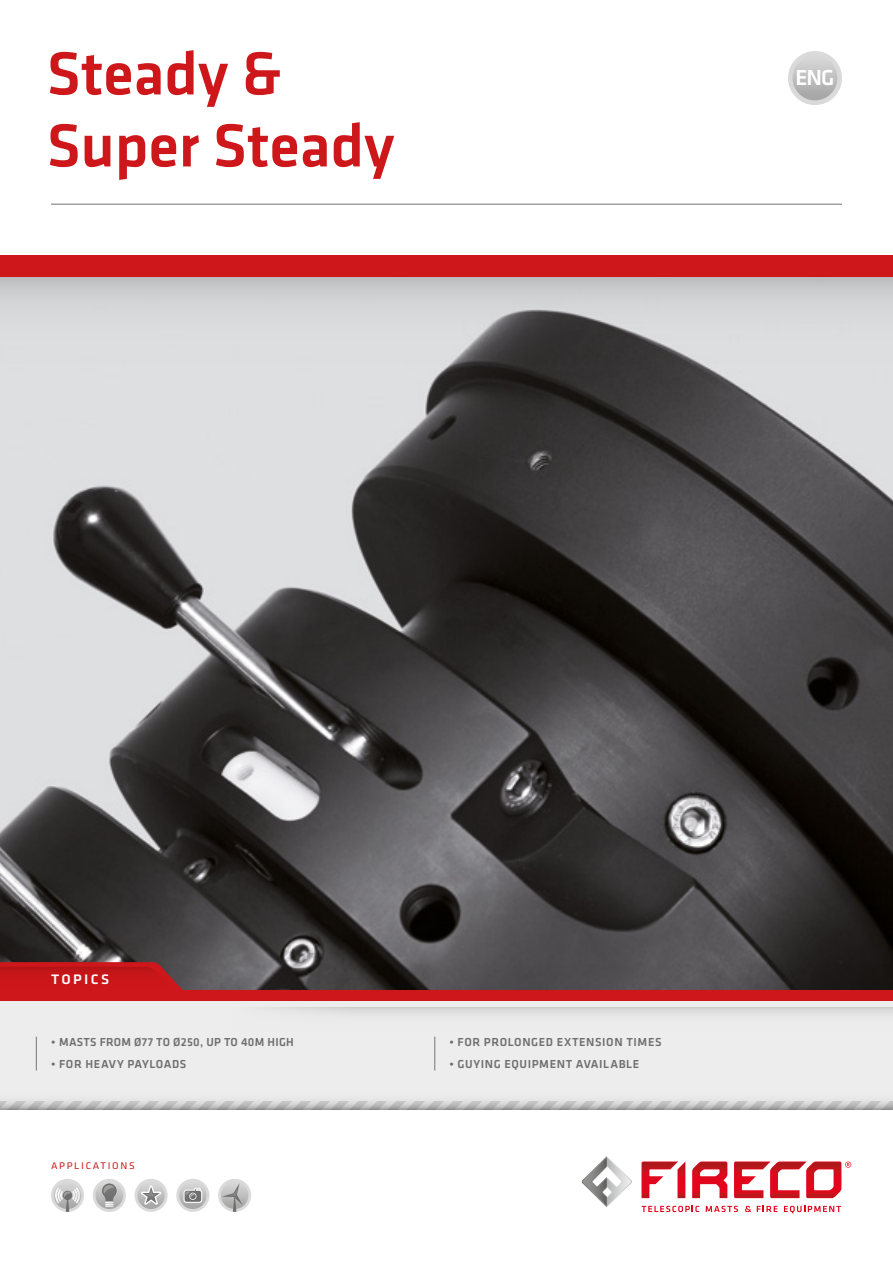
<style>
.page{position:relative;width:893px;height:1263px;background:#fff}
.page>*{position:absolute;margin:0;border:0;box-sizing:border-box;transform-origin:0 0}
.t1{font:500 63px/72px "Klavika";color:#cd171a}
.t2{font:500 22.5px "Klavika";color:#fff}
.t3{font:500 14.25px "Klavika";letter-spacing:.16em;color:#fff;scale:1.05 1}
.t4{font:500 12px "Klavika";letter-spacing:.05em;color:#706f6f}
.t5{font:500 12px "Klavika";letter-spacing:.025em;color:#706f6f}
.t6{font:10.05px "Klavika";letter-spacing:.16em;color:#cd171a;scale:1.05 1}
</style>
<div class="page">
<img style="left:0;top:404px;width:893px;height:532px">
<svg style="left:0;top:936px;width:893px;height:54px;background:#474546"></svg>
<div style="left:0;top:997px;width:893px;height:113px;background:#ededed"></div>
<svg style="left:0;top:1101px;width:893px;height:9px;background:#bababa"></svg>
<div style="left:0;top:990px;width:893px;height:11px;background:#cd171a"></div>
<svg style="left:0;top:962px;width:185px;height:28px;background:#bd1a1d"></svg>
<div style="left:93px;top:1179px;width:33px;height:33px;background:#dadada;border-radius:50%"></div>
<svg style="left:96px;top:1182px;width:27px;height:27px"></svg>
<svg style="left:102px;top:1183px;width:14px;height:24px"></svg>
<div style="left:51px;top:1179px;width:33px;height:33px;background:#dadada;border-radius:50%"></div>
<div style="left:54px;top:1182px;width:27px;height:27px;background:#d3d3d3;border-radius:14px"></div>
<svg style="left:55px;top:1187px;width:25px;height:25px"></svg>
<div style="left:176px;top:1179px;width:33px;height:33px;background:#dadada;border-radius:50%"></div>
<svg style="left:179px;top:1181px;width:28px;height:28px"></svg>
<svg style="left:184px;top:1188px;width:18px;height:15px"></svg>
<div style="left:135px;top:1179px;width:33px;height:33px;background:#dadada;border-radius:50%"></div>
<svg style="left:137px;top:1182px;width:28px;height:27px"></svg>
<svg style="left:141px;top:1185px;width:20px;height:20px"></svg>
<div style="left:218px;top:1179px;width:33px;height:33px;background:#dadada;border-radius:50%"></div>
<svg style="left:221px;top:1181px;width:27px;height:28px"></svg>
<svg style="left:222px;top:1183px;width:21px;height:29px"></svg>
<hr style="left:36px;top:1036px;width:1px;height:34px;background:#878787">
<hr style="left:434px;top:1036px;width:1px;height:34px;background:#878787">
<div style="left:206px;top:1007px;width:687px;height:24px;background:linear-gradient(to bottom,#dedede,#efefef)"></div>
<svg style="left:0;top:276px;width:893px;height:128px;background:#bab9bb"></svg>
<div style="left:0;top:255px;width:893px;height:21px;background:#cd171a"></div>
<hr style="left:51px;top:204px;width:791px;height:1px;background:#878787">
<div style="left:788px;top:51px;width:54px;height:54px;background:#dadada;border-radius:50%"></div>
<div style="left:793px;top:56px;width:44px;height:44px;background:linear-gradient(to bottom,#dadada,#a5a5a5);border-radius:22px"></div>
<svg style="left:642px;top:1206px;width:57px;height:6px"></svg>
<svg style="left:706px;top:1206px;width:32px;height:6px"></svg>
<svg style="left:757px;top:1206px;width:20px;height:6px"></svg>
<svg style="left:784px;top:1206px;width:57px;height:7px"></svg>
<svg style="left:745px;top:1206px;width:6px;height:6px"></svg>
<svg style="left:582px;top:1156px;width:50px;height:51px"></svg>
<svg style="left:641px;top:1161px;width:210px;height:37px"></svg>
<h1 class="t1" style="left:47px;top:39px;width:349px">Steady &amp;<br>Super Steady</h1>
<h2 class="t2" style="left:796px;top:65px;width:40px">ENG</h2>
<p class="t3" style="left:51px;top:972px;width:57px">TOPICS</p>
<p class="t5" style="left:51px;top:1035px;width:244px">• MASTS FROM Ø77 TO Ø250, UP TO 40M HIGH</p>
<p class="t4" style="left:51px;top:1057px;width:137px">• FOR HEAVY PAYLOADS</p>
<p class="t6" style="left:51px;top:1160px;width:81px">APPLICATIONS</p>
<p class="t4" style="left:449px;top:1035px;width:214px">• FOR PROLONGED EXTENSION TIMES</p>
<p class="t4" style="left:449px;top:1057px;width:191px">• GUYING EQUIPMENT AVAILABLE</p>
</div>
